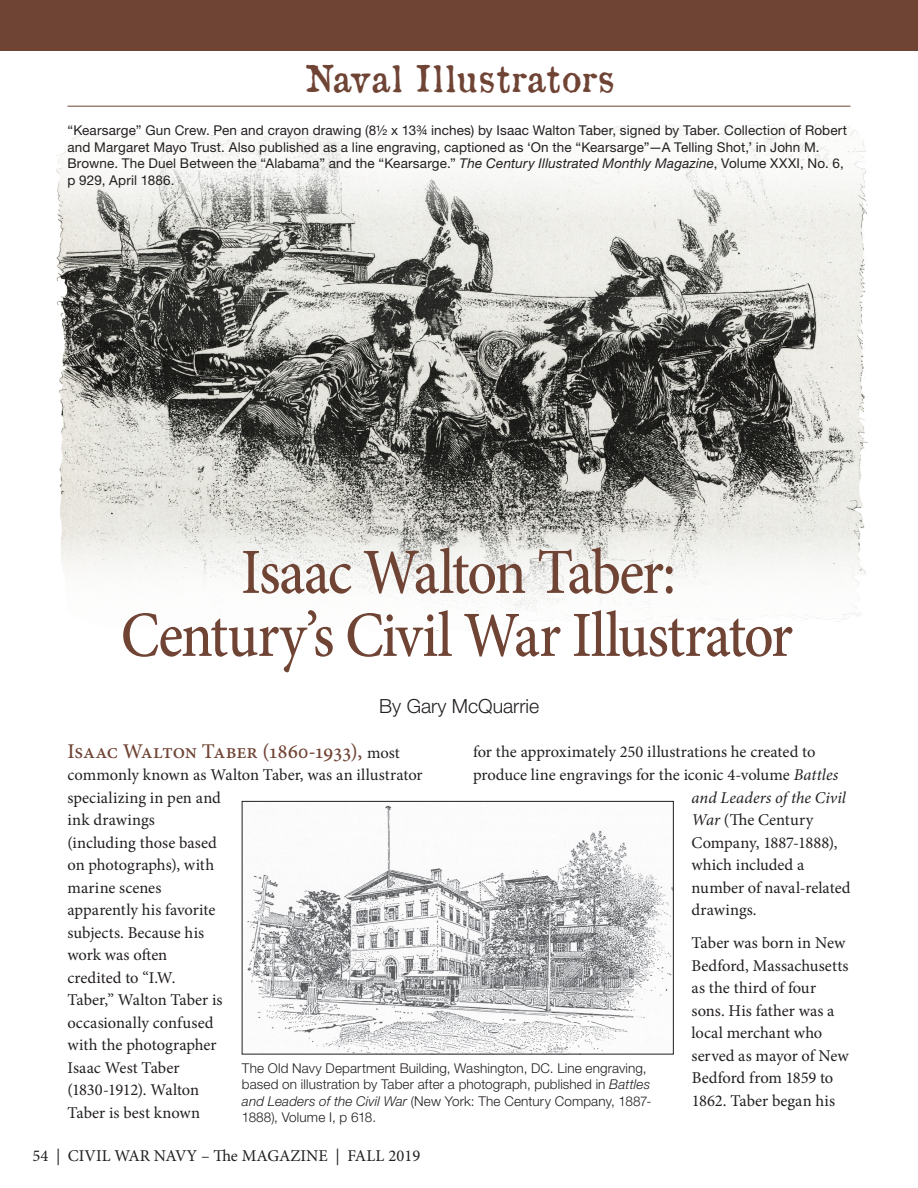
<style>
.page{position:relative;width:918px;height:1188px;background:#fff}
.page>*{position:absolute;margin:0;border:0;box-sizing:border-box;transform-origin:0 0}
.t1{font:500 64.5px/63px "Minion Pro";letter-spacing:-.03em;color:#704435;text-align:center;scale:.9 1}
.t2{font:36px "Old Newspaper Types";color:#704435}
.t3{font:500 21px "Minion Pro";letter-spacing:-.02em;color:#704435}
.t4{font:300 19.5px "Helvetica Neue LT Std";color:#231f20}
.t5{font:16.5px/22.5px "Minion Pro";color:#231f20}
.t6{font:italic 16.5px "Minion Pro";letter-spacing:.005em;color:#231f20}
.t7{font:13.5px/16.5px "Helvetica Neue LT Std";letter-spacing:.01em;color:#231f20}
.t8{font:300 13.5px/16.5px "Helvetica Neue LT Std";letter-spacing:.01em;color:#231f20}
.s1{font-style:italic}
.s2{font-weight:400;font-size:16.5px;color:#231f20}
</style>
<div class="page">
<img style="left:56px;top:220px;width:812px;height:411px">
<hr style="left:68px;top:106px;width:782px;height:1px;background:#704435">
<svg style="left:56px;top:122px;width:812px;height:98px;fill:#f7f7f6"></svg>
<svg style="left:56px;top:532px;width:812px;height:98px"></svg>
<img style="left:247px;top:805px;width:425px;height:247px">
<div style="left:242px;top:801px;width:432px;height:253px;border:1px solid #231f20"></div>
<div style="left:0;top:0;width:918px;height:51px;background:#704435"></div>
<h2 class="t2" style="left:304px;top:55px;width:312px">Naval Illustrators</h2>
<p class="t7" style="left:68px;top:122px;width:781px">“Kearsarge” Gun Crew. Pen and crayon drawing (8½ x 13¾ inches) by Isaac Walton Taber, signed by Taber. Collection of Robert and Margaret Mayo Trust. Also published as a line engraving, captioned as ‘On the “Kearsarge”—A Telling Shot,’ in John M.<br>Browne. The Duel Between the “Alabama” and the “Kearsarge.” <span class="s1">The Century Illustrated Monthly Magazine</span>, Volume XXXI, No. 6, p 929, April 1886.</p>
<h1 class="t1" style="left:121px;top:541px;width:748px">Isaac Walton Taber:<br>Century’s Civil War Illustrator</h1>
<p class="t4" style="left:379px;top:694px;width:162px">By Gary McQuarrie</p>
<p class="t3" style="left:68px;top:737px;width:334px">Isaac Walton Taber (1860-1933), <span class="s2">most</span></p>
<p class="t5" style="left:67px;top:764px;width:357px">commonly known as Walton Taber, was an illustrator specializing in pen and<br>ink drawings<br>(including those based<br>on photographs), with<br>marine scenes<br>apparently his favorite<br>subjects. Because his<br>work was often<br>credited to “I.W.<br>Taber,” Walton Taber is<br>occasionally confused<br>with the photographer<br>Isaac West Taber<br>(1830-1912). Walton<br>Taber is best known</p>
<p class="t5" style="left:473px;top:741px;width:344px">for the approximately 250 illustrations he created to</p>
<p class="t5" style="left:473px;top:764px;width:367px">produce line engravings for the iconic 4-volume <span class="s1">Battles</span></p>
<p class="t6" style="left:692px;top:786px;width:156px">and Leaders of the Civil</p>
<p class="t5" style="left:692px;top:809px;width:124px"><span class="s1">War</span> (The Century</p>
<p class="t5" style="left:692px;top:831px;width:148px">Company, 1887-1888),</p>
<p class="t5" style="left:692px;top:854px;width:114px">which included a</p>
<p class="t5" style="left:692px;top:876px;width:160px">number of naval-related</p>
<p class="t5" style="left:692px;top:899px;width:67px">drawings.</p>
<p class="t5" style="left:692px;top:932px;width:159px">Taber was born in New<br>Bedford, Massachusetts as the third of four sons. His father was a local merchant who served as mayor of New<br>Bedford from 1859 to<br>1862. Taber began his</p>
<p class="t8" style="left:242px;top:1059px;width:411px">The Old Navy Department Building, Washington, DC. Line engraving, based on illustration by Taber after a photograph, published in <span class="s1">Battles and Leaders of the Civil War</span> (New York: The Century Company, 1887- 1888), Volume I, p 618.</p>
<p class="t5" style="left:33px;top:1144px;width:389px">54 | CIVIL WAR NAVY – The MAGAZINE | FALL 2019</p>
</div>
